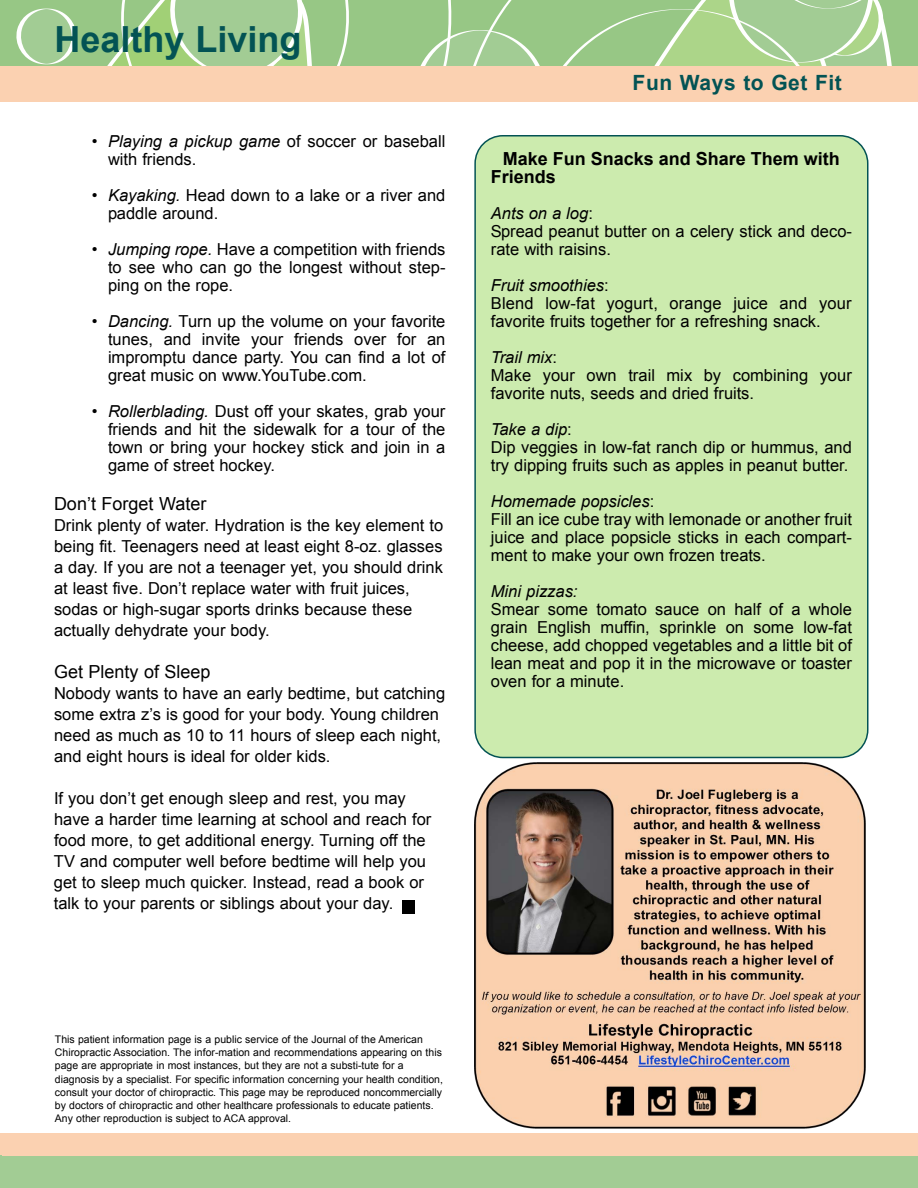
<style>
.page{position:relative;width:918px;height:1188px;background:#fff}
.page>*{position:absolute;margin:0;border:0;box-sizing:border-box;transform-origin:0 0}
.t1{font:700 36px "Arial";color:#035354}
.t2{font:700 21px "Arial";letter-spacing:.03em;color:#035354}
.t3{font:700 18px/18px "Arial";color:#000}
.t4{font:18px "Arial";color:#000}
.t5{font:16.5px/18px "Arial";color:#000}
.t6{font:italic 16.5px "Arial";color:#000}
.t7{font:10.5px/13.2px "Arial";color:#000}
.s1{font-style:italic}
</style>
<div class="page">
<div style="left:0;top:1133px;width:918px;height:21px;background:#fbd1b1"></div>
<div style="left:0;top:66px;width:918px;height:36px;background:#fbd1b1"></div>
<div style="left:0;top:0;width:918px;height:66px;background:#97c785"></div>
<svg style="left:563px;top:0;width:329px;height:66px"></svg>
<svg style="left:16px;top:8px;width:61px;height:57px"></svg>
<svg style="left:420px;top:0;width:120px;height:66px"></svg>
<svg style="left:107px;top:0;width:242px;height:66px"></svg>
<div style="left:3px;top:1151px;width:915px;height:37px;background:#a2cc94"></div>
<div style="left:3px;top:1134px;width:915px;height:21px;background:#fbd1b1"></div>
<div style="left:474px;top:135px;width:395px;height:623px;background:#ccebae"></div>
<div style="left:402px;top:900px;width:13px;height:14px;background:#000"></div>
<img style="left:474px;top:763px;width:391px;height:366px">
<h1 class="t1" style="left:54px;top:19px;width:249px">Healthy Living</h1>
<p class="t5" style="left:108px;top:132px;width:339px;text-indent:-16px">• <span class="s1">Playing a pickup game</span> of soccer or baseball with friends.</p>
<p class="t5" style="left:108px;top:186px;width:339px;text-indent:-16px">• <span class="s1">Kayaking.</span> Head down to a lake or a river and paddle around.</p>
<p class="t5" style="left:108px;top:240px;width:339px;text-align:justify;text-indent:-16px">• <span class="s1">Jumping rope.</span> Have a competition with friends to see who can go the longest without step&shy;ping on the rope.</p>
<p class="t5" style="left:108px;top:312px;width:339px;text-align:justify;text-indent:-16px">• <span class="s1">Dancing.</span> Turn up the volume on your favorite tunes, and invite your friends over for an impromptu dance party. You can find a lot of great music on www.YouTube.com.</p>
<p class="t5" style="left:108px;top:402px;width:339px;text-align:justify;text-indent:-16px">• <span class="s1">Rollerblading.</span> Dust off your skates, grab your friends and hit the sidewalk for a tour of the town or bring your hockey stick and join in a game of street hockey.</p>
<p class="t4" style="left:54px;top:494px;width:154px">Don’t Forget Water</p>
<p class="t5" style="left:54px;top:515px;width:391px;line-height:21px">Drink plenty of water. Hydration is the key element to being fit. Teenagers need at least eight 8-oz. glasses a day. If you are not a teenager yet, you should drink at least five. Don’t replace water with fruit juices, sodas or high-sugar sports drinks because these actually dehydrate your body.</p>
<p class="t4" style="left:54px;top:662px;width:158px">Get Plenty of Sleep</p>
<p class="t5" style="left:54px;top:683px;width:393px;line-height:21px">Nobody wants to have an early bedtime, but catching some extra z’s is good for your body. Young children need as much as 10 to 11 hours of sleep each night, and eight hours is ideal for older kids.</p>
<p class="t5" style="left:54px;top:788px;width:379px;line-height:21px">If you don’t get enough sleep and rest, you may have a harder time learning at school and reach for food more, to get additional energy. Turning off the TV and computer well before bedtime will help you get to sleep much quicker. Instead, read a book or talk to your parents or siblings about your day.</p>
<p class="t2" style="left:633px;top:71px;width:211px">Fun Ways to Get Fit</p>
<p class="t3" style="left:491px;top:149px;width:351px;text-indent:12px">Make Fun Snacks and Share Them with<br>Friends</p>
<p class="t5" style="left:491px;top:204px;width:363px"><span class="s1">Ants on a log</span>:<br>Spread peanut butter on a celery stick and deco&shy;rate with raisins.</p>
<p class="t5" style="left:491px;top:276px;width:362px"><span class="s1">Fruit smoothies</span>:<br>Blend low-fat yogurt, orange juice and your favorite fruits together for a refreshing snack.</p>
<p class="t5" style="left:491px;top:348px;width:363px"><span class="s1">Trail mix</span>:<br>Make your own trail mix by combining your favorite nuts, seeds and dried fruits.</p>
<p class="t5" style="left:491px;top:420px;width:363px"><span class="s1">Take a dip</span>:<br>Dip veggies in low-fat ranch dip or hummus, and try dipping fruits such as apples in peanut butter.</p>
<p class="t5" style="left:491px;top:492px;width:363px"><span class="s1">Homemade popsicles</span>:<br>Fill an ice cube tray with lemonade or another fruit juice and place popsicle sticks in each compart&shy;ment to make your own frozen treats.</p>
<p class="t6" style="left:491px;top:582px;width:88px">Mini pizzas:</p>
<p class="t5" style="left:491px;top:600px;width:363px;text-align:justify">Smear some tomato sauce on half of a whole grain English muffin, sprinkle on some low-fat cheese, add chopped vegetables and a little bit of lean meat and pop it in the microwave or toaster oven for a minute.</p>
<p class="t7" style="left:55px;top:1033px;width:389px">This patient information page is a public service of the Journal of the American Chiropractic Association. The infor-mation and recommendations appearing on this page are appropriate in most instances, but they are not a substi-tute for a diagnosis by a specialist. For specific information concerning your health condition, consult your doctor of chiropractic. This page may be reproduced noncommercially by doctors of chiropractic and other healthcare professionals to educate patients.<br>Any other reproduction is subject to ACA approval.</p>
</div>
